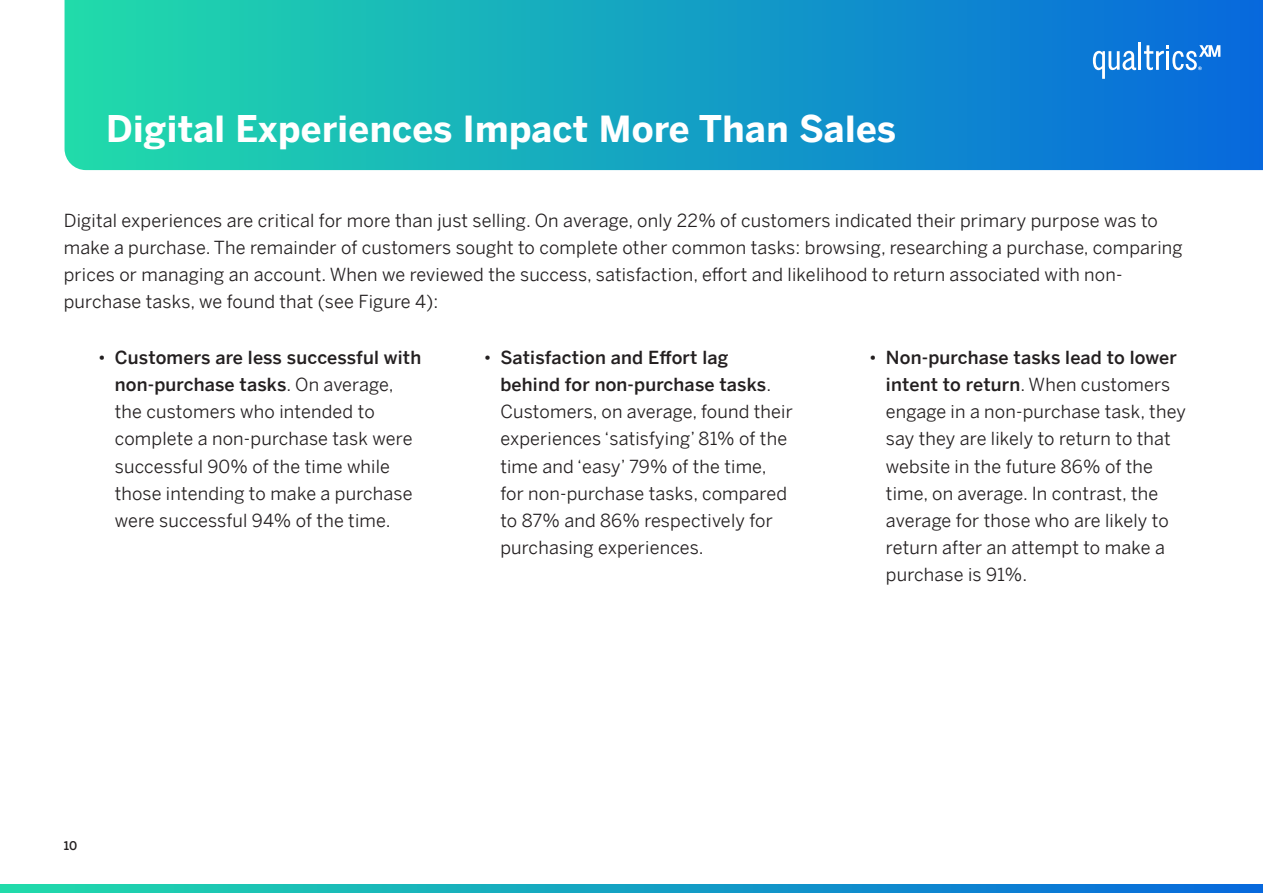
<style>
.page{position:relative;width:1263px;height:893px;background:#fff}
.page>*{position:absolute;margin:0;border:0;box-sizing:border-box;transform-origin:0 0}
.H_1{font:700 36px "Benton Sans";letter-spacing:.01em;color:#fff}
.Body{font:18px/27px "Benton Sans";letter-spacing:.01em;color:#231f20}
.t1{font:500 12px "Benton Sans";color:#231f20}
.s1{font-weight:500}
</style>
<div class="page">
<svg style="left:65px;top:0;width:1198px;height:170px;background:#14a2c3"></svg>
<svg style="left:0;top:884px;width:1263px;height:9px;background:#14a1c3"></svg>
<svg style="left:1093px;top:51px;width:43px;height:28px"></svg>
<hr style="left:1138px;top:43px;width:3px;height:27px;background:#fff">
<svg style="left:1144px;top:45px;width:76px;height:25px"></svg>
<p class="H_1" style="left:106px;top:102px;width:791px">Digital Experiences Impact More Than Sales</p>
<p class="Body" style="left:64px;top:206px;width:1120px">Digital experiences are critical for more than just selling. On average, only 22% of customers indicated their primary purpose was to make a purchase. The remainder of customers sought to complete other common tasks: browsing, researching a purchase, comparing prices or managing an account. When we reviewed the success, satisfaction, effort and likelihood to return associated with non&shy;purchase tasks, we found that (see Figure 4):</p>
<p class="Body" style="left:115px;top:343px;width:308px;text-indent:-17px">• <span class="s1">Customers are less successful with non-purchase tasks</span>. On average, the customers who intended to complete a non-purchase task were successful 90% of the time while those intending to make a purchase were successful 94% of the time.</p>
<p class="Body" style="left:500px;top:343px;width:294px;text-indent:-17px">• <span class="s1">Satisfaction and Effort lag<br>behind for non-purchase tasks</span>.<br>Customers, on average, found their experiences ‘satisfying’ 81% of the time and ‘easy’ 79% of the time, for non-purchase tasks, compared to 87% and 86% respectively for purchasing experiences.</p>
<p class="Body" style="left:886px;top:343px;width:301px;text-indent:-17px">• <span class="s1">Non-purchase tasks lead to lower intent to return</span>. When customers engage in a non-purchase task, they say they are likely to return to that website in the future 86% of the time, on average. In contrast, the average for those who are likely to return after an attempt to make a purchase is 91%.</p>
<p class="t1" style="left:64px;top:837px;width:15px">10</p>
</div>
